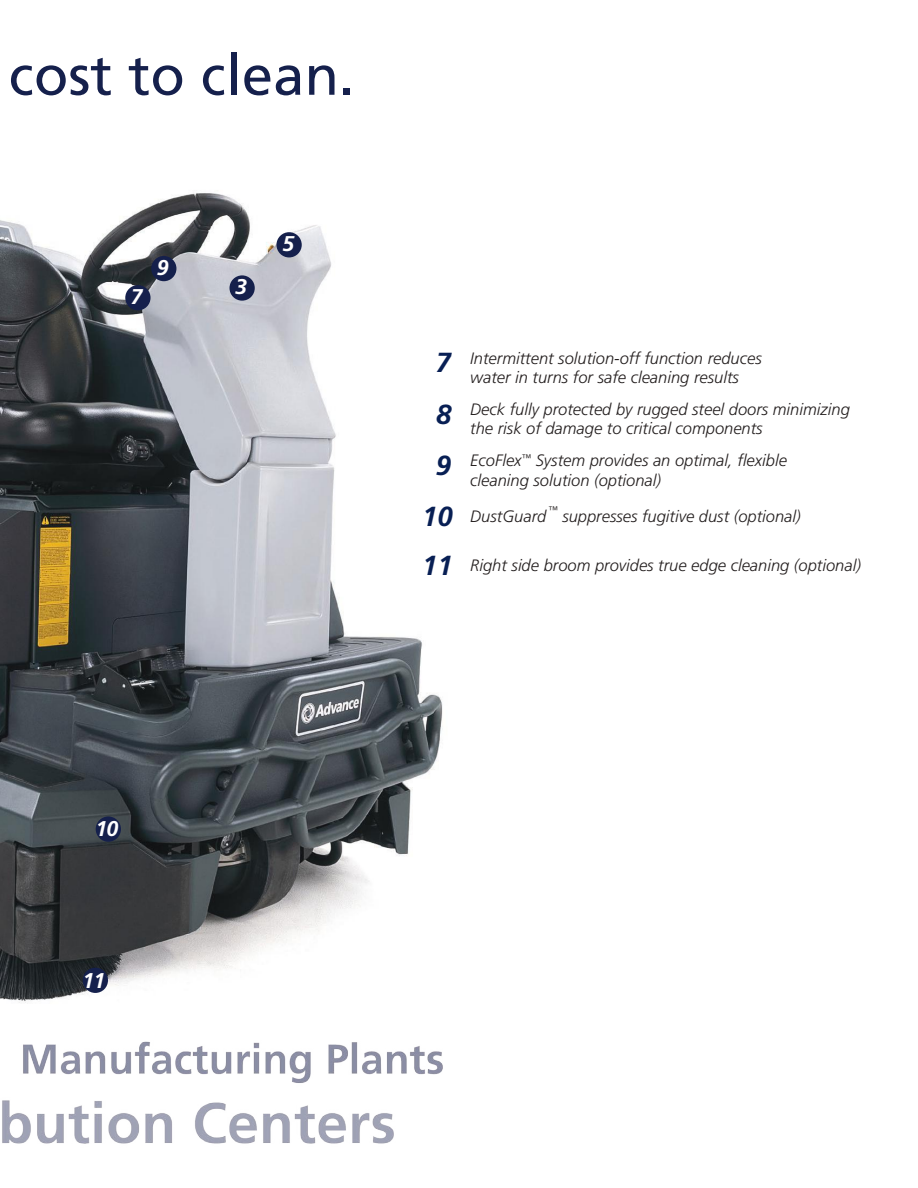
<style>
.page{position:relative;width:918px;height:1188px;background:#fff}
.page>*{position:absolute;margin:0;border:0;box-sizing:border-box;transform-origin:0 0}
.t1{font:56.25px "Frutiger";letter-spacing:.005em;color:#15204c}
.t2{font:italic 700 27.6px/51.4px "Frutiger";color:#081f54}
.t3{font:italic 700 21.3px "Frutiger";color:#fff}
.t4{font:italic 300 16.5px/19.5px "Frutiger";color:#241f1f}
.t5{font:italic 300 9.6px "Frutiger";color:#241f1f}
.s1{font-weight:700;font-size:27.6px;color:#081f54}
</style>
<div class="page">
<img style="left:2px;top:1041px;width:441px;height:103px">
<img style="left:11px;top:193px;width:432px;height:810px">
<img style="left:0;top:194px;width:196px;height:806px">
<div style="left:230px;top:275px;width:25px;height:26px;background:#15204c;border-radius:50%"></div>
<div style="left:276px;top:232px;width:26px;height:25px;background:#15204c;border-radius:50%"></div>
<div style="left:125px;top:285px;width:26px;height:25px;background:#15204c;border-radius:50%"></div>
<div style="left:151px;top:256px;width:25px;height:25px;background:#15204c;border-radius:50%"></div>
<div style="left:96px;top:816px;width:25px;height:26px;background:#15204c;border-radius:50%"></div>
<div style="left:83px;top:968px;width:25px;height:25px;background:#15204c;border-radius:50%"></div>
<h1 class="t1" style="left:9px;top:42px;width:347px">cost to clean.</h1>
<p class="t3" style="left:131px;top:284px;width:13px">7</p>
<p class="t3" style="left:157px;top:255px;width:13px">9</p>
<p class="t3" style="left:235px;top:274px;width:13px">3</p>
<p class="t3" style="left:282px;top:231px;width:13px">5</p>
<h2 class="t2" style="left:436px;top:337px;width:17px">7</h2>
<h2 class="t2" style="left:436px;top:388px;width:17px">8<br>9</h2>
<p class="t4" style="left:470px;top:348px;width:293px">Intermittent solution-off function reduces water in turns for safe cleaning results</p>
<p class="t4" style="left:470px;top:399px;width:381px">Deck fully protected by rugged steel doors minimizing the risk of damage to critical components</p>
<p class="t4" style="left:470px;top:451px;width:318px">EcoFlex<sup>™</sup> System provides an optimal, flexible cleaning solution (optional)</p>
<h2 class="t2" style="left:422px;top:490px;width:32px">10</h2>
<p class="t4" style="left:422px;top:555px;width:440px"><span class="s1">11</span> Right side broom provides true edge cleaning (optional)</p>
<p class="t5" style="left:548px;top:504px;width:11px">™</p>
<p class="t4" style="left:562px;top:506px;width:240px">suppresses fugitive dust (optional)</p>
<p class="t4" style="left:470px;top:506px;width:78px">DustGuard</p>
<p class="t3" style="left:96px;top:817px;width:24px">10</p>
<p class="t3" style="left:83px;top:968px;width:24px">11</p>
</div>
